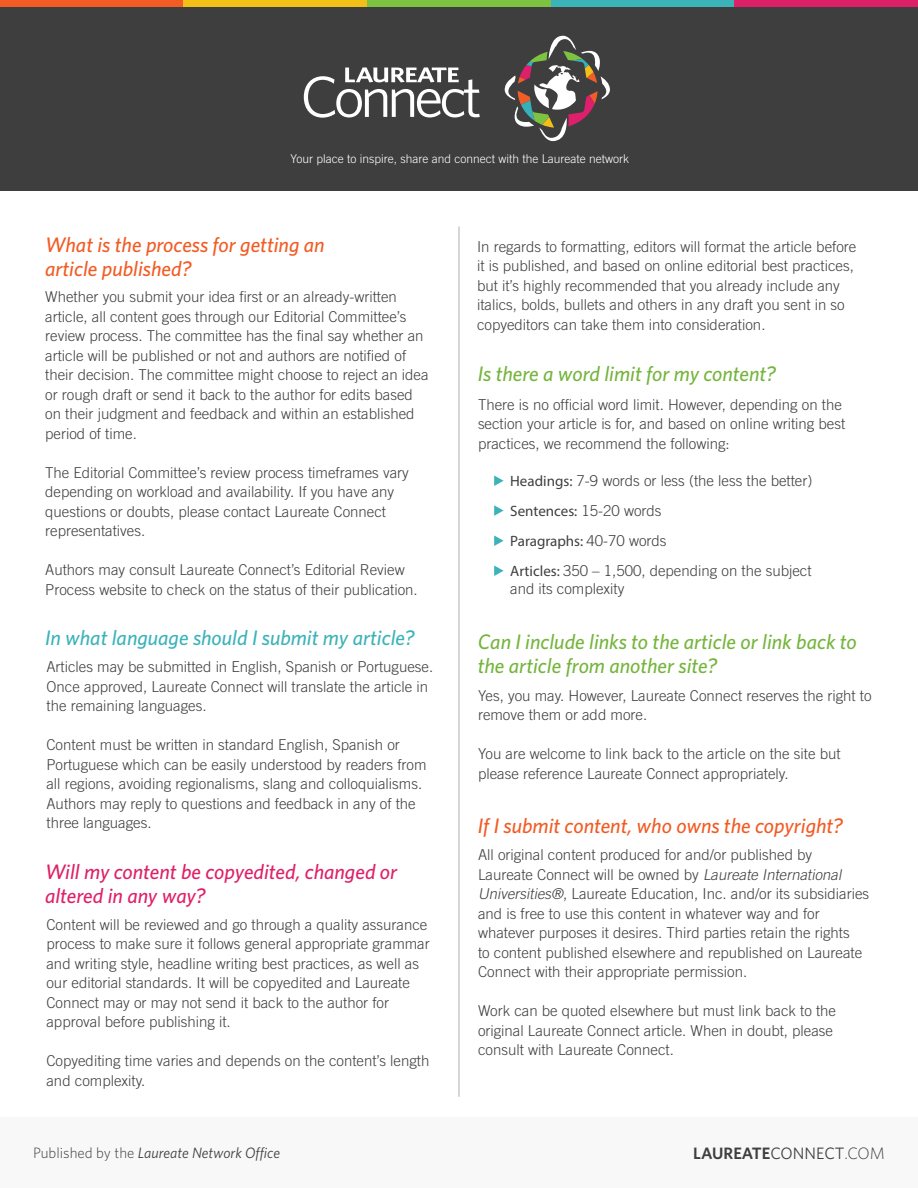
<style>
.page{position:relative;width:918px;height:1188px;background:#fff}
.page>*{position:absolute;margin:0;border:0;box-sizing:border-box;transform-origin:0 0}
.t1{font:italic 500 21px/24px "Whitney HTF";color:#75b53d}
.t2{font:italic 500 21px/24px "Whitney HTF";color:#f25b24}
.t3{font:italic 500 21px/24px "Whitney HTF";color:#de2068}
.t4{font:italic 500 21px "Whitney HTF";color:#3bb3b9}
.t5{font:600 16.5px "Whitney HTF";color:#403f3f}
.t6{font:300 15px/19.5px "Trade Gothic LT Std";color:#403f3f}
.t7{font:15px/30.2px "Myriad Pro";color:#403f3f}
.t8{font:italic 15px "Whitney HTF";color:#403f3f}
.t9{font:300 12px "Trade Gothic LT Std";color:#fff}
.s1{font-family:"Myriad Pro";font-weight:400}
.s2{font-family:"Trade Gothic LT Std";font-weight:300}
.s3{font-style:italic}
.s4{font-weight:300;font-style:normal}
.s5{font-weight:400}
.s6{font-weight:300}
</style>
<div class="page">
<div style="left:0;top:0;width:184px;height:9px;background:#f25b24"></div>
<div style="left:184px;top:0;width:183px;height:9px;background:#f2c017"></div>
<div style="left:367px;top:0;width:184px;height:9px;background:#7ec242"></div>
<div style="left:551px;top:0;width:183px;height:9px;background:#3bb3b9"></div>
<div style="left:734px;top:0;width:184px;height:9px;background:#de2068"></div>
<div style="left:0;top:1118px;width:918px;height:70px;background:#f8f8f8"></div>
<div style="left:0;top:7px;width:918px;height:184px;background:#3e3e3f"></div>
<svg style="left:504px;top:36px;width:106px;height:105px"></svg>
<svg style="left:304px;top:67px;width:176px;height:51px"></svg>
<hr style="left:458px;top:227px;width:2px;height:870px;background:#ccc9c6">
<svg style="left:494px;top:566px;width:10px;height:10px"></svg>
<svg style="left:494px;top:476px;width:10px;height:10px"></svg>
<svg style="left:494px;top:505px;width:10px;height:11px"></svg>
<svg style="left:494px;top:535px;width:10px;height:11px"></svg>
<p class="t9" style="left:291px;top:152px;width:340px">Your place to inspire, share and connect with the Laureate network</p>
<h1 class="t2" style="left:45px;top:232px;width:281px">What is the process for getting an article published?</h1>
<p class="t6" style="left:45px;top:287px;width:385px">Whether you submit your idea first or an already-written article, all content goes through our Editorial Committee’s review process. The committee has the final say whether an article will be published or not and authors are notified of their decision. The committee might choose to reject an idea or rough draft or send it back to the author for edits based on their judgment and feedback and within an established period of time.</p>
<p class="t6" style="left:45px;top:462px;width:365px">The Editorial Committee’s review process timeframes vary depending on workload and availability. If you have any questions or doubts, please contact Laureate Connect representatives.</p>
<p class="t6" style="left:45px;top:560px;width:374px">Authors may consult Laureate Connect’s Editorial Review<br>Process website to check on the status of their publication.</p>
<h1 class="t4" style="left:45px;top:625px;width:371px">In what language should I submit my article?</h1>
<p class="t6" style="left:46px;top:657px;width:388px">Articles may be submitted in English, Spanish or Portuguese.<br>Once approved, Laureate Connect will translate the article in the remaining languages.</p>
<p class="t6" style="left:46px;top:735px;width:382px">Content must be written in standard English, Spanish or Portuguese which can be easily understood by readers from all regions, avoiding regionalisms, slang and colloquialisms.<br>Authors may reply to questions and feedback in any of the three languages.</p>
<h1 class="t3" style="left:45px;top:859px;width:354px">Will my content be copyedited, changed or altered in any way?</h1>
<p class="t6" style="left:46px;top:915px;width:385px">Content will be reviewed and go through a quality assurance process to make sure it follows general appropriate grammar and writing style, headline writing best practices, as well as our editorial standards. It will be copyedited and Laureate Connect may or may not send it back to the author for approval before publishing it.</p>
<p class="t6" style="left:46px;top:1051px;width:384px">Copyediting time varies and depends on the content’s length and complexity.</p>
<p class="t6" style="left:477px;top:237px;width:381px">In regards to formatting, editors will format the article before it is published, and based on online editorial best practices, but it’s highly recommended that you already include any italics, bolds, bullets and others in any draft you sent in so copyeditors can take them into consideration.</p>
<h1 class="t1" style="left:478px;top:361px;width:300px">Is there a word limit for my content?</h1>
<p class="t6" style="left:478px;top:395px;width:369px">There is no official word limit. However, depending on the section your article is for, and based on online writing best practices, we recommend the following:</p>
<p class="t6" style="left:510px;top:471px;width:304px"><span class="s1">Headings:</span> 7-9 words or less (the less the better)</p>
<p class="t7" style="left:510px;top:496px;width:158px">Sentences: <span class="s2">15-20 words<br></span>Paragraphs: <span class="s2">40-70 words</span></p>
<p class="t6" style="left:510px;top:562px;width:303px;line-height:18px"><span class="s1">Articles:</span> 350 – 1,500, depending on the subject and its complexity</p>
<h1 class="t1" style="left:478px;top:629px;width:381px">Can I include links to the article or link back to the article from another site?</h1>
<p class="t6" style="left:478px;top:685px;width:395px">Yes, you may. However, Laureate Connect reserves the right to remove them or add more.</p>
<p class="t6" style="left:478px;top:744px;width:364px">You are welcome to link back to the article on the site but please reference Laureate Connect appropriately.</p>
<h1 class="t2" style="left:478px;top:813px;width:367px">If I submit content, who owns the copyright?</h1>
<p class="t6" style="left:478px;top:845px;width:393px">All original content produced for and/or published by Laureate Connect will be owned by <span class="s3">Laureate International Universities®</span>, Laureate Education, Inc. and/or its subsidiaries and is free to use this content in whatever way and for whatever purposes it desires. Third parties retain the rights<br>to content published elsewhere and republished on Laureate Connect with their appropriate permission.</p>
<p class="t6" style="left:478px;top:1001px;width:360px">Work can be quoted elsewhere but must link back to the original Laureate Connect article. When in doubt, please consult with Laureate Connect.</p>
<p class="t8" style="left:33px;top:1144px;width:249px"><span class="s4">Published by the</span> Laureate Network Office</p>
<p class="t5" style="left:693px;top:1143px;width:193px">LAUREATE<span class="s5">CONNECT</span><span class="s6">.COM</span></p>
</div>
